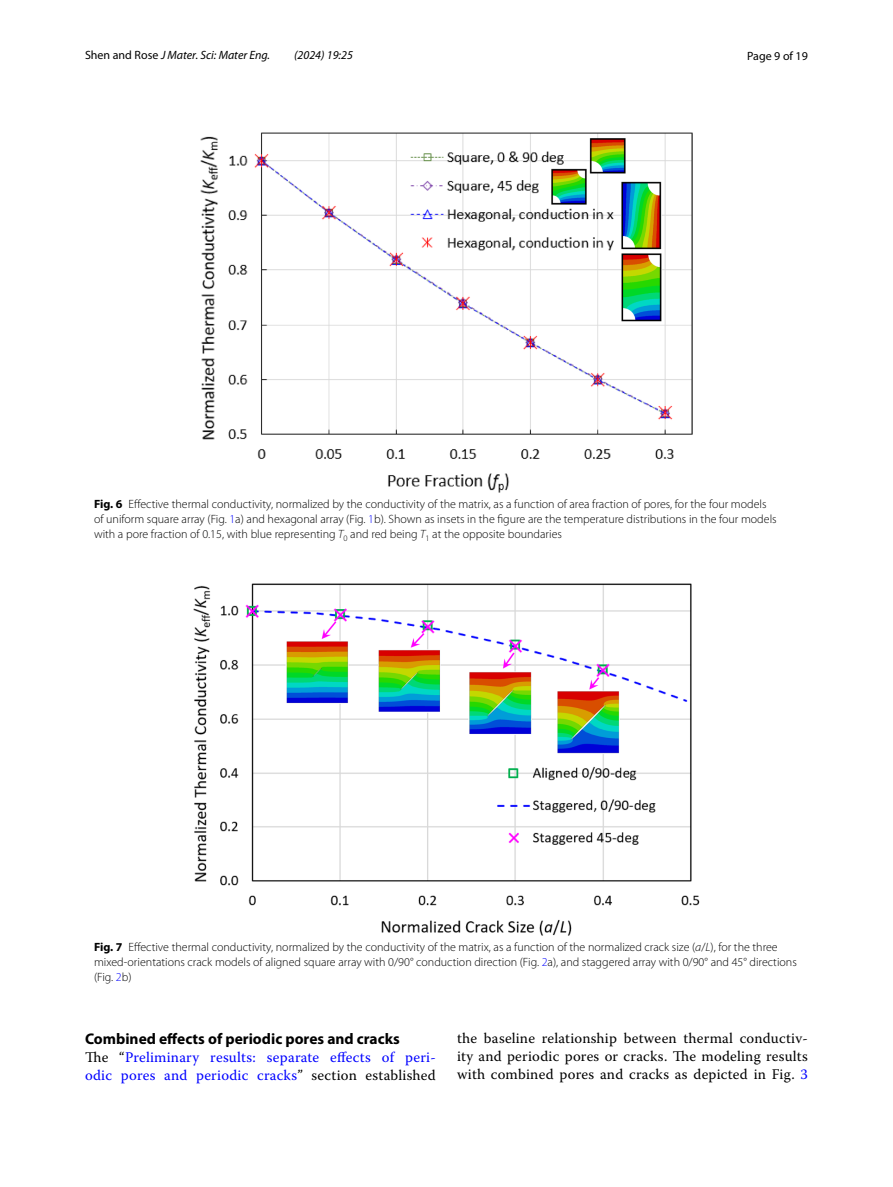
<style>
.page{position:relative;width:893px;height:1187px;background:#fff}
.page>*{position:absolute;margin:0;border:0;box-sizing:border-box;transform-origin:0 0}
.t1{font:700 15.45px "Myriad Pro";color:#000}
.t2{font:14.7px/18px "Warnock Pro";letter-spacing:.015em;color:#000;text-align:justify}
.t3{font:14.7px/18px "Warnock Pro";letter-spacing:.015em;color:#00f}
.t4{font:300 12px/15px "Myriad Pro";color:#000}
.t5{font:italic 12px "Myriad Pro";color:#000}
.t6{font:12px "Myriad Pro";color:#000}
.s1{font-style:normal}
.s2{font-weight:700}
.s3{color:#00f}
.s4{font-style:italic}
.s5{color:#000}
</style>
<div class="page">
<img style="left:200px;top:133px;width:492px;height:360px">
<img style="left:193px;top:583px;width:507px;height:352px">
<p class="t5" style="left:85px;top:48px;width:187px"><span class="s1">Shen and Rose</span> J Mater. Sci: Mater Eng.</p>
<p class="t5" style="left:294px;top:48px;width:60px">(2024) 19:25</p>
<p class="t6" style="left:747px;top:48px;width:62px">Page 9 of 19</p>
<p class="t4" style="left:94px;top:497px;width:684px"><span class="s2">Fig. 6</span> Effective thermal conductivity, normalized by the conductivity of the matrix, as a function of area fraction of pores, for the four models of uniform square array (Fig. <span class="s3">1</span>a) and hexagonal array (Fig. <span class="s3">1</span>b). Shown as insets in the figure are the temperature distributions in the four models with a pore fraction of 0.15, with blue representing <span class="s4">T</span><sub>0</sub> and red being <span class="s4">T</span><sub>1</sub> at the opposite boundaries</p>
<p class="t4" style="left:94px;top:939px;width:704px"><span class="s2">Fig. 7</span> Effective thermal conductivity, normalized by the conductivity of the matrix, as a function of the normalized crack size (<span class="s4">a</span>/<span class="s4">L</span>), for the three mixed-orientations crack models of aligned square array with 0/90° conduction direction (Fig. <span class="s3">2</span>a), and staggered array with 0/90° and 45° directions (Fig. <span class="s3">2</span>b)</p>
<p class="t1" style="left:85px;top:1028px;width:316px">Combined effects of periodic pores and cracks</p>
<p class="t3" style="left:85px;top:1047px;width:352px"><span class="s5">The “</span>Preliminary results: separate effects of peri&shy;odic pores and periodic cracks<span class="s5">” section established</span></p>
<p class="t2" style="left:457px;top:1029px;width:352px">the baseline relationship between thermal conductiv&shy;ity and periodic pores or cracks. The modeling results with combined pores and cracks as depicted in Fig. <span class="s3">3</span></p>
</div>
